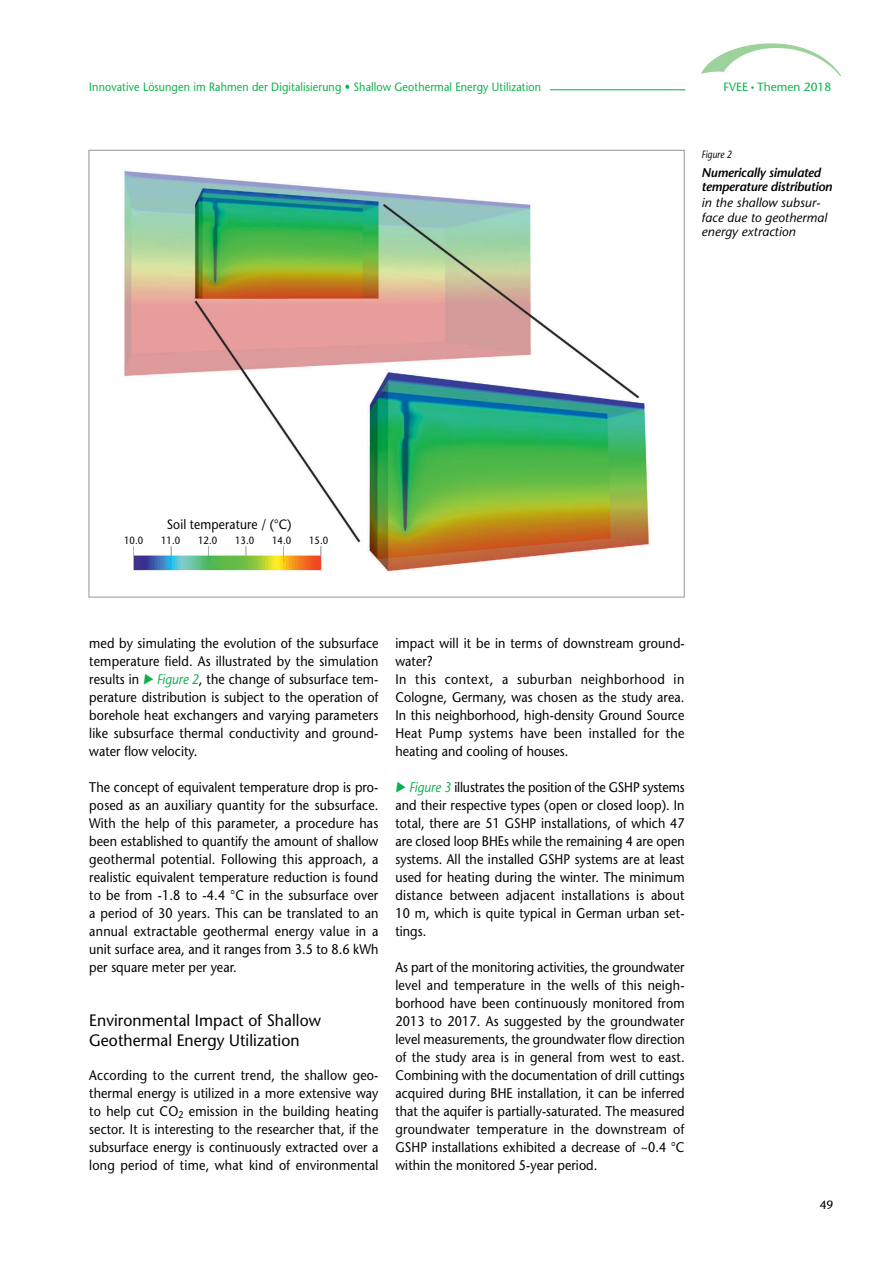
<style>
.page{position:relative;width:893px;height:1263px;background:#fff}
.page>*{position:absolute;margin:0;border:0;box-sizing:border-box;transform-origin:0 0}
.t1{font:16.5px/19.5px "Stone Sans";letter-spacing:.005em;color:#000;scale:.95 1}
.t2{font:13.95px/18px "Stone Sans";letter-spacing:.01em;color:#000;text-align:justify;scale:.9 1}
.t3{font:13.5px "Stone Sans";letter-spacing:.01em;color:#000;scale:.9 1}
.t4{font:italic 12.75px/14.2px "Stone Sans";letter-spacing:.005em;color:#000}
.t5{font:italic 600 12.75px/14.2px "Stone Sans";letter-spacing:-.02em;color:#000}
.t6{font:12px "Stone Sans";letter-spacing:.01em;color:#0db14b;scale:.9 1}
.t7{font:12px "Stone Sans";color:#000}
.t8{font:11.85px "Stone Sans";color:#0db14b}
.t9{font:10.5px "Stone Sans";letter-spacing:.01em;color:#000;scale:.9 1}
.t10{font:italic 10.5px "Stone Sans";letter-spacing:.005em;color:#000;scale:.85 1}
.s1{font-weight:700;font-size:6.9px}
.s2{font-style:italic;color:#0db14b}
</style>
<div class="page">
<img style="left:701px;top:43px;width:140px;height:34px">
<hr style="left:99px;top:89px;width:586px;height:1px;background:#0db14b">
<div style="left:85px;top:71px;width:465px;height:30px;background:#fff"></div>
<img style="left:124px;top:171px;width:527px;height:401px">
<div style="left:118px;top:513px;width:216px;height:33px;background:#fff"></div>
<p class="t6" style="left:89px;top:80px;width:503px">Innovative Lösungen im Rahmen der Digitalisierung • Shallow Geothermal Energy Utilization</p>
<p class="t8" style="left:723px;top:80px;width:109px">FVEE <span class="s1">•</span> Themen 2018</p>
<p class="t10" style="left:702px;top:148px;width:37px">Figure 2</p>
<p class="t5" style="left:702px;top:165px;width:132px">Numerically simulated temperature distribution</p>
<p class="t4" style="left:702px;top:196px;width:127px">in the shallow subsur&shy;face due to geothermal energy extraction</p>
<p class="t9" style="left:124px;top:534px;width:23px">10.0</p>
<p class="t3" style="left:167px;top:516px;width:140px">Soil temperature / (°C)</p>
<p class="t9" style="left:161px;top:534px;width:23px">11.0</p>
<p class="t9" style="left:198px;top:534px;width:23px">12.0</p>
<p class="t9" style="left:235px;top:534px;width:23px">13.0</p>
<p class="t9" style="left:272px;top:534px;width:23px">14.0</p>
<p class="t9" style="left:309px;top:534px;width:23px">15.0</p>
<p class="t2" style="left:89px;top:634px;width:323px">med by simulating the evolution of the subsurface temperature field. As illustrated by the simulation results in</p>
<p class="t2" style="left:89px;top:670px;width:323px;text-indent:68px"><span class="s2">Figure 2</span>, the change of subsurface tem&shy;perature distribution is subject to the operation of borehole heat exchangers and varying parameters like subsurface thermal conductivity and ground&shy;water flow velocity.</p>
<p class="t2" style="left:89px;top:778px;width:323px">The concept of equivalent temperature drop is pro&shy;posed as an auxiliary quantity for the subsurface.<br>With the help of this parameter, a procedure has been established to quantify the amount of shallow geothermal potential. Following this approach, a realistic equivalent temperature reduction is found to be from -1.8 to -4.4 °C in the subsurface over a period of 30 years. This can be translated to an annual extractable geothermal energy value in a unit surface area, and it ranges from 3.5 to 8.6 kWh per square meter per year.</p>
<p class="t1" style="left:89px;top:1011px;width:245px">Environmental Impact of Shallow<br>Geothermal Energy Utilization</p>
<p class="t2" style="left:89px;top:1066px;width:323px">According to the current trend, the shallow geo&shy;thermal energy is utilized in a more extensive way to help cut CO<sub>2</sub> emission in the building heating sector. It is interesting to the researcher that, if the subsurface energy is continuously extracted over a long period of time, what kind of environmental</p>
<p class="t2" style="left:395px;top:634px;width:323px;text-align:left">impact will it be in terms of downstream ground&shy;water?<br>In this context, a suburban neighborhood in Cologne, Germany, was chosen as the study area.<br>In this neighborhood, high-density Ground Source Heat Pump systems have been installed for the heating and cooling of houses.</p>
<p class="t2" style="left:395px;top:778px;width:323px;text-indent:14px"><span class="s2">Figure 3</span> illustrates the position of the GSHP systems and their respective types (open or closed loop). In total, there are 51 GSHP installations, of which 47 are closed loop BHEs while the remaining 4 are open systems. All the installed GSHP systems are at least used for heating during the winter. The minimum distance between adjacent installations is about 10 m, which is quite typical in German urban set&shy;tings.</p>
<p class="t2" style="left:395px;top:958px;width:323px">As part of the monitoring activities, the groundwater level and temperature in the wells of this neigh&shy;borhood have been continuously monitored from 2013 to 2017. As suggested by the groundwater level measurements, the groundwater flow direction of the study area is in general from west to east.<br>Combining with the documentation of drill cuttings acquired during BHE installation, it can be inferred that the aquifer is partially-saturated. The measured groundwater temperature in the downstream of GSHP installations exhibited a decrease of ~0.4 °C within the monitored 5-year period.</p>
<p class="t7" style="left:820px;top:1197px;width:15px">49</p>
</div>
